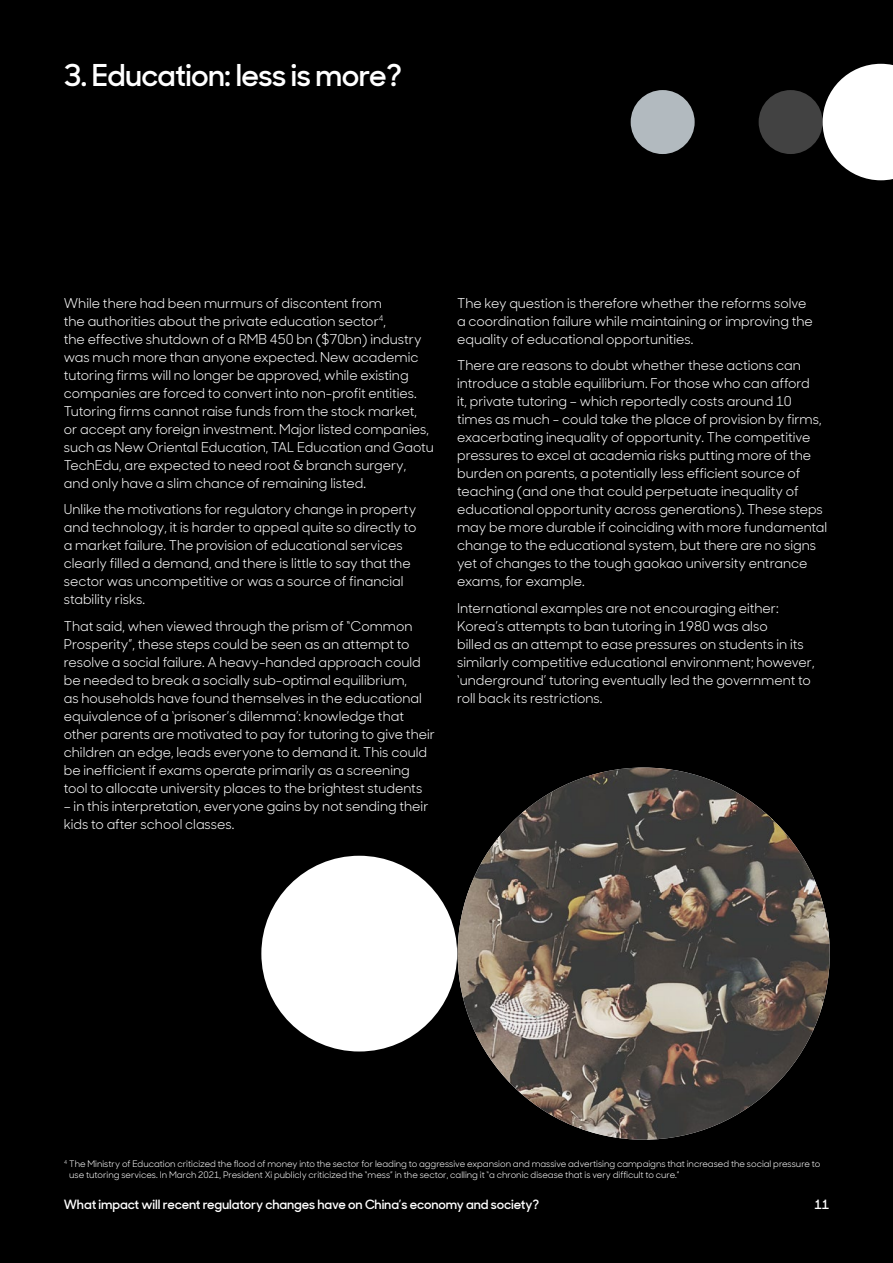
<style>
.page{position:relative;width:893px;height:1263px;background:#000}
.page>*{position:absolute;margin:0;border:0;box-sizing:border-box;transform-origin:0 0}
.t1{font:600 30px "Sharp Sans Display No 1";letter-spacing:-.02em;color:#fff}
.t2{font:13.5px/18px "Sharp Sans Display No 1";color:#fff}
.t3{font:600 12.75px "Sharp Sans Display No 1";letter-spacing:-.01em;color:#fff}
.t4{font:9px/11.2px "Sharp Sans Display No 1";color:#fff}
</style>
<div class="page">
<div style="left:759px;top:90px;width:64px;height:64px;background:#424242;border-radius:50%"></div>
<div style="left:631px;top:90px;width:64px;height:64px;background:#b2babf;border-radius:50%"></div>
<svg style="left:823px;top:64px;width:70px;height:116px"></svg>
<img style="left:458px;top:767px;width:372px;height:373px;border-radius:186px">
<div style="left:261px;top:856px;width:196px;height:195px;background:#fff;border-radius:50%"></div>
<h1 class="t1" style="left:64px;top:52px;width:340px">3. Education: less is more?</h1>
<p class="t2" style="left:64px;top:293px;width:372px">While there had been murmurs of discontent from<br>the authorities about the private education sector<sup>4</sup>,<br>the effective shutdown of a RMB 450 bn ($70bn) industry was much more than anyone expected. New academic tutoring firms will no longer be approved, while existing companies are forced to convert into non-profit entities.<br>Tutoring firms cannot raise funds from the stock market, or accept any foreign investment. Major listed companies, such as New Oriental Education, TAL Education and Gaotu TechEdu, are expected to need root &amp; branch surgery, and only have a slim chance of remaining listed.</p>
<p class="t2" style="left:64px;top:499px;width:354px">Unlike the motivations for regulatory change in property and technology, it is harder to appeal quite so directly to a market failure. The provision of educational services clearly filled a demand, and there is little to say that the sector was uncompetitive or was a source of financial stability risks.</p>
<p class="t2" style="left:64px;top:616px;width:373px">That said, when viewed through the prism of “Common Prosperity”, these steps could be seen as an attempt to resolve a social failure. A heavy-handed approach could be needed to break a socially sub-optimal equilibrium,<br>as households have found themselves in the educational equivalence of a ‘prisoner’s dilemma’: knowledge that other parents are motivated to pay for tutoring to give their children an edge, leads everyone to demand it. This could be inefficient if exams operate primarily as a screening tool to allocate university places to the brightest students</p>
<p class="t2" style="left:64px;top:796px;width:366px">– in this interpretation, everyone gains by not sending their kids to after school classes.</p>
<p class="t2" style="left:457px;top:293px;width:357px">The key question is therefore whether the reforms solve a coordination failure while maintaining or improving the equality of educational opportunities.</p>
<p class="t2" style="left:457px;top:355px;width:372px">There are reasons to doubt whether these actions can introduce a stable equilibrium. For those who can afford<br>it, private tutoring – which reportedly costs around 10 times as much - could take the place of provision by firms, exacerbating inequality of opportunity. The competitive pressures to excel at academia risks putting more of the burden on parents, a potentially less efficient source of teaching (and one that could perpetuate inequality of educational opportunity across generations). These steps may be more durable if coinciding with more fundamental change to the educational system, but there are no signs yet of changes to the tough gaokao university entrance exams, for example.</p>
<p class="t2" style="left:457px;top:598px;width:359px">International examples are not encouraging either:<br>Korea’s attempts to ban tutoring in 1980 was also<br>billed as an attempt to ease pressures on students in its similarly competitive educational environment; however, ‘underground’ tutoring eventually led the government to roll back its restrictions.</p>
<p class="t4" style="left:69px;top:1157px;width:753px;text-indent:-5px"><sup>4</sup> The Ministry of Education criticized the flood of money into the sector for leading to aggressive expansion and massive advertising campaigns that increased the social pressure to use tutoring services. In March 2021, President Xi publicly criticized the “mess” in the sector, calling it “a chronic disease that is very difficult to cure.”</p>
<p class="t3" style="left:64px;top:1194px;width:477px">What impact will recent regulatory changes have on China’s economy and society?</p>
<p class="t3" style="left:814px;top:1194px;width:16px">11</p>
</div>
